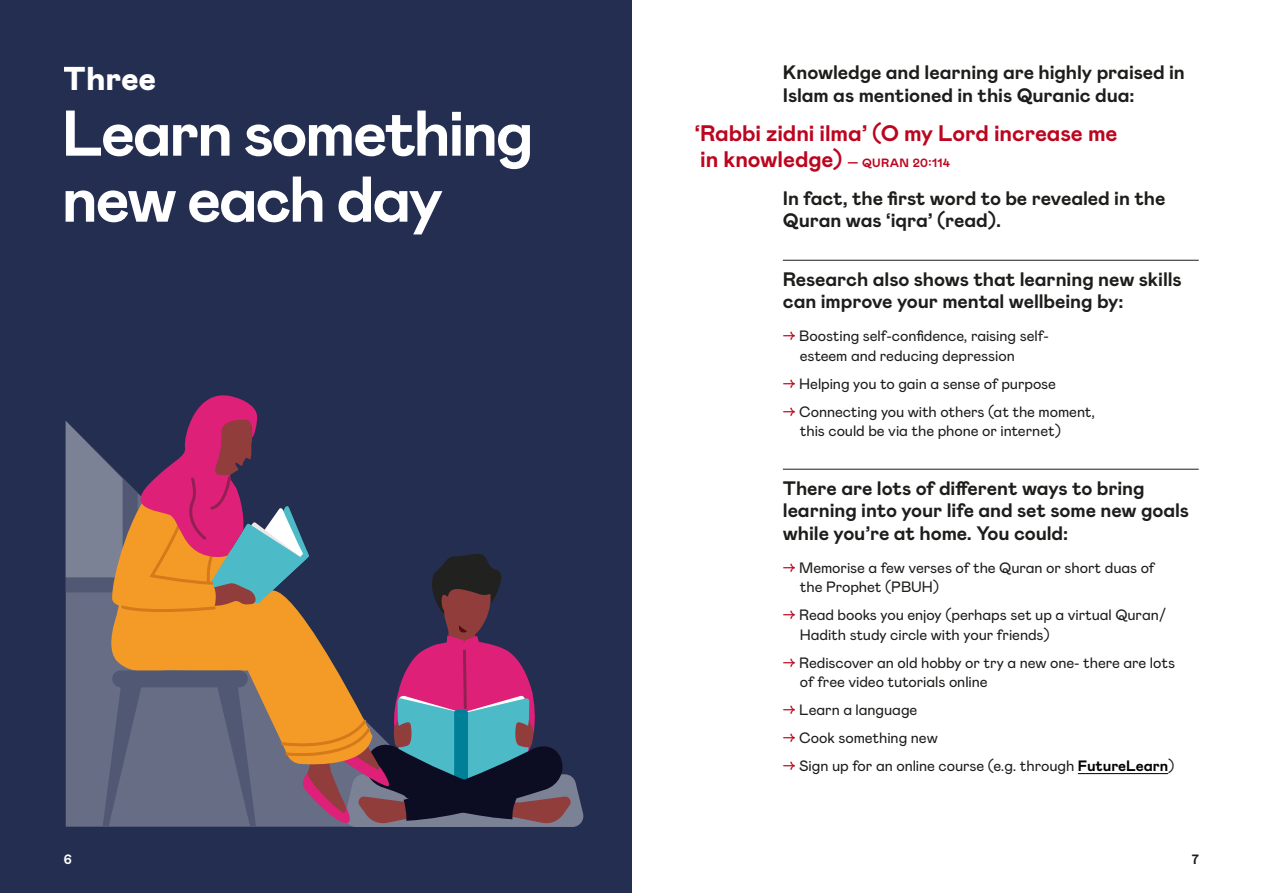
<style>
.page{position:relative;width:1263px;height:893px;background:#fff}
.page>*{position:absolute;margin:0;border:0;box-sizing:border-box;transform-origin:0 0}
.t1{font:700 64.5px/66px "Mabry Pro";letter-spacing:-.04em;color:#fff}
.t2{font:900 33px "Mabry Pro";letter-spacing:-.01em;color:#fff}
.t3{font:700 22.5px/25.5px "Mabry Pro";letter-spacing:-.005em;color:#bc051f}
.t4{font:700 19.5px/22.5px "Mabry Pro";letter-spacing:-.005em;color:#1d1d1b}
.t5{font:15px/19.5px "Mabry Pro";letter-spacing:-.005em;color:#1d1d1b}
.t6{font:700 13.5px "Mabry Pro";color:#fff}
.t7{font:700 13.5px "Mabry Pro";color:#1d1d1b}
.s1{font-size:12px}
.s2{color:#bc051f}
.s3{font-weight:700;color:#010101}
</style>
<div class="page">
<div style="left:0;top:0;width:631px;height:893px;background:#242e50"></div>
<svg style="left:66px;top:395px;width:518px;height:432px"></svg>
<hr style="left:783px;top:260px;width:416px;height:1px;background:#1d1d1b">
<hr style="left:783px;top:469px;width:416px;height:1px;background:#1d1d1b">
<hr style="left:1078px;top:773px;width:90px;height:1px;background:#010101">
<h2 class="t2" style="left:64px;top:55px;width:94px">Three</h2>
<h1 class="t1" style="left:62px;top:98px;width:474px">Learn something new each day</h1>
<h3 class="t4" style="left:783px;top:60px;width:404px">Knowledge and learning are highly praised in<br>Islam as mentioned in this Quranic dua:</h3>
<h3 class="t3" style="left:695px;top:120px;width:424px">‘Rabbi zidni ilma’ (O my Lord increase me in knowledge) <span class="s1">— QURAN 20:114</span></h3>
<h3 class="t4" style="left:783px;top:186px;width:384px">In fact, the first word to be revealed in the<br>Quran was ‘iqra’ (read).</h3>
<h3 class="t4" style="left:783px;top:267px;width:400px">Research also shows that learning new skills can improve your mental wellbeing by:</h3>
<p class="t5" style="left:800px;top:326px;width:250px;text-indent:-17px"><span class="s2">→</span> Boosting self-confidence, raising self&shy;esteem and reducing depression</p>
<p class="t5" style="left:783px;top:373px;width:275px"><span class="s2">→</span> Helping you to gain a sense of purpose</p>
<p class="t5" style="left:800px;top:401px;width:297px;text-indent:-17px"><span class="s2">→</span> Connecting you with others (at the moment, this could be via the phone or internet)</p>
<h3 class="t4" style="left:783px;top:476px;width:408px">There are lots of different ways to bring learning into your life and set some new goals while you’re at home. You could:</h3>
<p class="t5" style="left:800px;top:557px;width:356px;text-indent:-17px"><span class="s2">→</span> Memorise a few verses of the Quran or short duas of the Prophet (PBUH)</p>
<p class="t5" style="left:800px;top:604px;width:368px;text-indent:-17px"><span class="s2">→</span> Read books you enjoy (perhaps set up a virtual Quran/<br>Hadith study circle with your friends)</p>
<p class="t5" style="left:800px;top:652px;width:377px;text-indent:-17px"><span class="s2">→</span> Rediscover an old hobby or try a new one- there are lots of free video tutorials online</p>
<p class="t5" style="left:783px;top:699px;width:136px"><span class="s2">→</span> Learn a language</p>
<p class="t5" style="left:783px;top:727px;width:156px"><span class="s2">→</span> Cook something new</p>
<p class="t5" style="left:783px;top:755px;width:393px"><span class="s2">→</span> Sign up for an online course (e.g. through <span class="s3">FutureLearn</span>)</p>
<p class="t6" style="left:64px;top:850px;width:10px">6</p>
<p class="t7" style="left:1192px;top:850px;width:9px">7</p>
</div>
